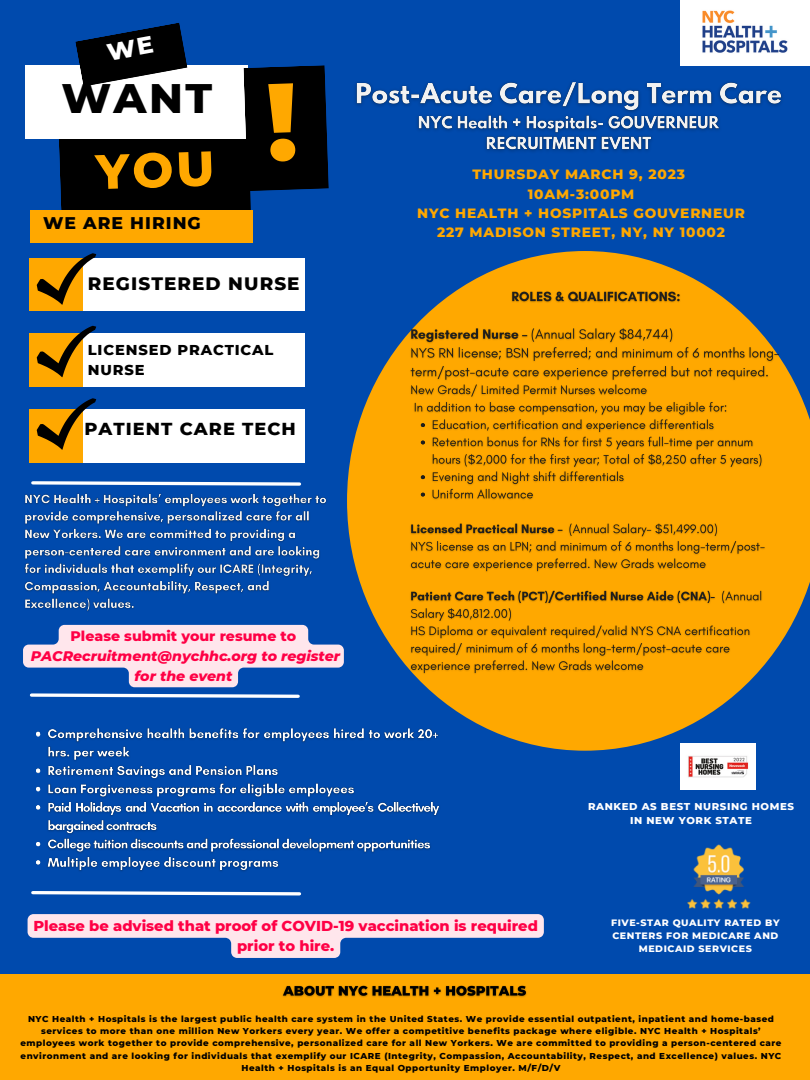
<style>
.page{position:relative;width:810px;height:1080px;background:#004aad}
.page>*{position:absolute;margin:0;border:0;box-sizing:border-box;transform-origin:0 0}
.t1{font:800 42.06px "Montserrat";color:#000}
.t2{font:800 18.38px "Montserrat";letter-spacing:.06em;color:#000}
.t3{font:800 17.75px "Montserrat";letter-spacing:.06em;color:#000}
.t4{font:800 17.25px "Montserrat";letter-spacing:.06em;color:#000}
.t5{font:800 14.69px/20.1px "Montserrat";color:#ff0045;text-align:center}
.t6{font:800 14.62px/20.1px "Montserrat";letter-spacing:.06em;color:#000}
.t7{font:italic 800 14.12px/19.7px "Montserrat";color:#ff0045;text-align:center}
.t8{font:800 14.12px "Montserrat";color:#ff0045}
.t9{font:800 13.75px/19.2px "Montserrat";letter-spacing:.06em;color:#ffa800;text-align:center}
.t10{font:800 10.12px/14.1px "Montserrat";letter-spacing:.06em;color:#fff;text-align:center}
.t11{font:800 9.5px/13.1px "Montserrat";letter-spacing:.06em;color:#fff;text-align:center}
.t12{font:800 8.75px/12.2px "Montserrat";letter-spacing:.06em;color:#000;text-align:center}
</style>
<div class="page">
<svg style="left:347px;top:251px;width:463px;height:500px;fill:#ffa800"></svg>
<div style="left:0;top:975px;width:810px;height:105px;background:#ffa800"></div>
<div style="left:25px;top:65px;width:223px;height:74px;background:#fff"></div>
<div style="left:30px;top:258px;width:53px;height:53px;background:#ffa800"></div>
<div style="left:83px;top:258px;width:221px;height:53px;background:#fff"></div>
<div style="left:30px;top:334px;width:53px;height:53px;background:#ffa800"></div>
<div style="left:83px;top:334px;width:221px;height:53px;background:#fff"></div>
<div style="left:30px;top:409px;width:53px;height:53px;background:#ffa800"></div>
<div style="left:83px;top:409px;width:221px;height:53px;background:#fff"></div>
<svg style="left:37px;top:253px;width:59px;height:52px"></svg>
<svg style="left:37px;top:326px;width:59px;height:51px"></svg>
<svg style="left:37px;top:398px;width:59px;height:52px"></svg>
<div style="left:30px;top:210px;width:223px;height:33px;background:#ffa800"></div>
<svg style="left:31px;top:481px;width:270px;height:5px"></svg>
<img style="left:36px;top:723px;width:408px;height:149px">
<svg style="left:31px;top:891px;width:271px;height:5px"></svg>
<img style="left:681px;top:744px;width:74px;height:46px">
<img style="left:687px;top:844px;width:64px;height:65px">
<img style="left:681px;top:1px;width:128px;height:64px">
<img style="left:355px;top:82px;width:427px;height:70px">
<img style="left:24px;top:493px;width:303px;height:118px">
<svg style="left:23px;top:625px;width:321px;height:73px"></svg>
<img style="left:408px;top:285px;width:374px;height:392px">
<svg style="left:28px;top:914px;width:516px;height:44px"></svg>
<img style="left:282px;top:985px;width:245px;height:13px">
<svg style="left:59px;top:23px;width:270px;height:187px"></svg>
<h1 class="t1" style="left:61px;top:73px;width:152px">WANT</h1>
<h3 class="t4" style="left:43px;top:212px;width:159px">WE ARE HIRING</h3>
<h2 class="t2" style="left:88px;top:272px;width:213px">REGISTERED NURSE</h2>
<h3 class="t6" style="left:88px;top:340px;width:187px">LICENSED PRACTICAL<br>NURSE</h3>
<h3 class="t3" style="left:84px;top:418px;width:213px">PATIENT CARE TECH</h3>
<h3 class="t9" style="left:417px;top:165px;width:329px">THURSDAY MARCH 9, 2023<br>10AM-3:00PM<br>NYC HEALTH + HOSPITALS GOUVERNEUR<br>227 MADISON STREET, NY, NY 10002</h3>
<h3 class="t8" style="left:71px;top:628px;width:227px">Please submit your resume to</h3>
<h3 class="t7" style="left:31px;top:646px;width:311px">PACRecruitment@nychhc.org to register for the event</h3>
<p class="t10" style="left:588px;top:800px;width:207px">RANKED AS BEST NURSING HOMES<br>IN NEW YORK STATE</p>
<h3 class="t5" style="left:33px;top:916px;width:506px">Please be advised that proof of COVID-19 vaccination is required prior to hire.</h3>
<p class="t11" style="left:611px;top:916px;width:170px">FIVE-STAR QUALITY RATED BY<br>CENTERS FOR MEDICARE AND<br>MEDICAID SERVICES</p>
<p class="t12" style="left:20px;top:1013px;width:763px">NYC Health + Hospitals is the largest public health care system in the United States. We provide essential outpatient, inpatient and home-based services to more than one million New Yorkers every year. We offer a competitive benefits package where eligible. NYC Health + Hospitals’ employees work together to provide comprehensive, personalized care for all New Yorkers. We are committed to providing a person-centered care environment and are looking for individuals that exemplify our ICARE (Integrity, Compassion, Accountability, Respect, and Excellence) values. NYC Health + Hospitals is an Equal Opportunity Employer. M/F/D/V</p>
</div>
